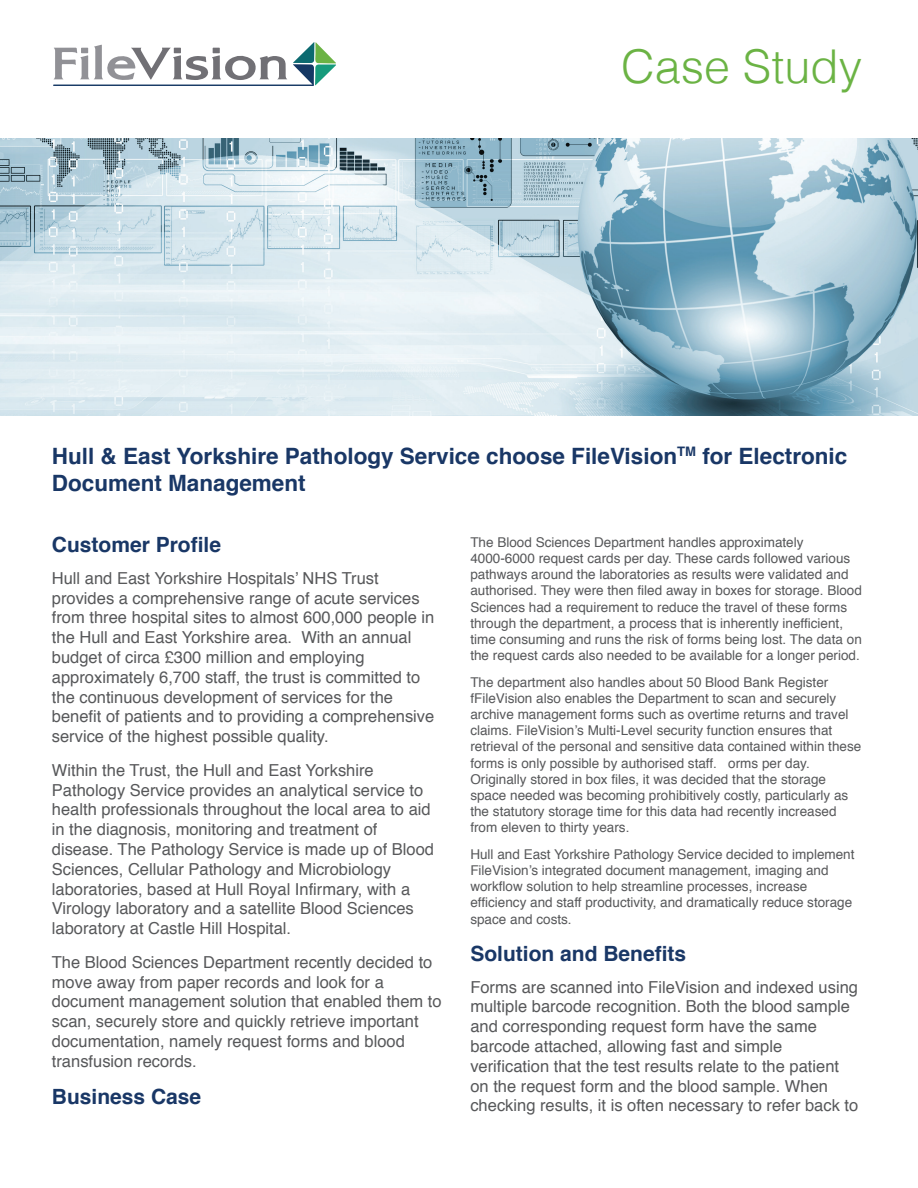
<style>
.page{position:relative;width:918px;height:1188px;background:#fff}
.page>*{position:absolute;margin:0;border:0;box-sizing:border-box;transform-origin:0 0}
.t1{font:300 46.65px "Helvetica";color:#6bb344}
.t2{font:700 22.5px/27px "Helvetica";color:#193766}
.t3{font:700 21px "Helvetica";color:#193766}
.t4{font:16.5px/19.8px "Helvetica";color:#57585a}
.t5{font:13.5px/16.2px "Helvetica";color:#57585a}
</style>
<div class="page">
<svg style="left:53px;top:42px;width:283px;height:44px"></svg>
<img style="left:0;top:138px;width:918px;height:278px">
<h1 class="t1" style="left:621px;top:26px;width:243px">Case Study</h1>
<h2 class="t2" style="left:52px;top:443px;width:797px">Hull &amp; East Yorkshire Pathology Service choose FileVision<sup>TM</sup> for Electronic<br>Document Management</h2>
<p class="t3" style="left:52px;top:528px;width:171px">Customer Profile</p>
<p class="t4" style="left:52px;top:569px;width:384px">Hull and East Yorkshire Hospitals’ NHS Trust provides a comprehensive range of acute services from three hospital sites to almost 600,000 people in the Hull and East Yorkshire area. With an annual budget of circa £300 million and employing approximately 6,700 staff, the trust is committed to the continuous development of services for the benefit of patients and to providing a comprehensive service of the highest possible quality.</p>
<p class="t4" style="left:52px;top:761px;width:384px">Within the Trust, the Hull and East Yorkshire Pathology Service provides an analytical service to health professionals throughout the local area to aid in the diagnosis, monitoring and treatment of disease. The Pathology Service is made up of Blood Sciences, Cellular Pathology and Microbiology laboratories, based at Hull Royal Infirmary, with a Virology laboratory and a satellite Blood Sciences laboratory at Castle Hill Hospital.</p>
<p class="t4" style="left:52px;top:953px;width:391px">The Blood Sciences Department recently decided to move away from paper records and look for a document management solution that enabled them to scan, securely store and quickly retrieve important documentation, namely request forms and blood transfusion records.</p>
<p class="t3" style="left:52px;top:1080px;width:151px">Business Case</p>
<p class="t5" style="left:470px;top:534px;width:393px">The Blood Sciences Department handles approximately 4000-6000 request cards per day. These cards followed various pathways around the laboratories as results were validated and authorised. They were then filed away in boxes for storage. Blood Sciences had a requirement to reduce the travel of these forms through the department, a process that is inherently inefficient, time consuming and runs the risk of forms being lost. The data on the request cards also needed to be available for a longer period.</p>
<p class="t5" style="left:470px;top:674px;width:392px">The department also handles about 50 Blood Bank Register fFileVision also enables the Department to scan and securely archive management forms such as overtime returns and travel claims. FileVision’s Multi-Level security function ensures that retrieval of the personal and sensitive data contained within these forms is only possible by authorised staff. orms per day.<br>Originally stored in box files, it was decided that the storage space needed was becoming prohibitively costly, particularly as the statutory storage time for this data had recently increased from eleven to thirty years.</p>
<p class="t5" style="left:470px;top:846px;width:386px">Hull and East Yorkshire Pathology Service decided to implement FileVision’s integrated document management, imaging and workflow solution to help streamline processes, increase efficiency and staff productivity, and dramatically reduce storage space and costs.</p>
<p class="t3" style="left:470px;top:936px;width:217px">Solution and Benefits</p>
<p class="t4" style="left:470px;top:977px;width:389px">Forms are scanned into FileVision and indexed using multiple barcode recognition. Both the blood sample and corresponding request form have the same barcode attached, allowing fast and simple verification that the test results relate to the patient on the request form and the blood sample. When checking results, it is often necessary to refer back to</p>
</div>
